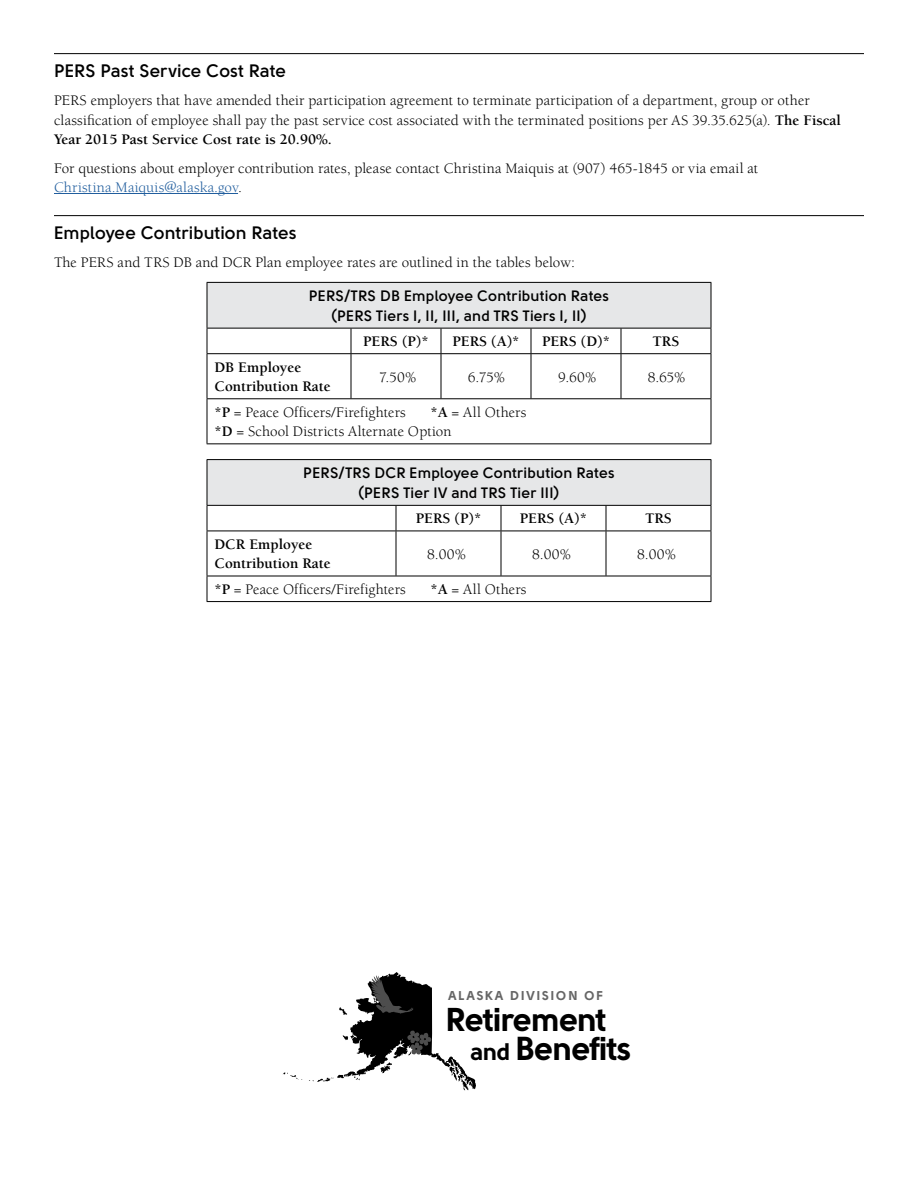
<style>
.page{position:relative;width:918px;height:1188px;background:#fff}
.page>*{position:absolute;margin:0;border:0;box-sizing:border-box;transform-origin:0 0}
.t1{font:33px/29.2px "Solomon Sans Bold";letter-spacing:-.03em;color:#000}
.t2{font:700 18px "Solomon Sans Semi";letter-spacing:-.005em;color:#000}
.t3{font:15px/19.5px "Berkeley Std";letter-spacing:.005em;color:#000}
.t4{font:700 15px/19.5px "Solomon Sans Semi";letter-spacing:.005em;color:#000;text-align:center}
.t5{font:700 15px/19.5px "Berkeley Std";color:#000}
.t6{font:12.75px "Solomon Sans Bold";letter-spacing:.14em;color:#666}
.s1{font-weight:700}
.s2{color:#215e9e}
.s3{font-size:24px}
</style>
<div class="page">
<hr style="left:54px;top:53px;width:810px;height:1px;background:#000">
<hr style="left:54px;top:193px;width:184px;height:1px;background:#215e9e">
<hr style="left:54px;top:215px;width:810px;height:1px;background:#000">
<div style="left:207px;top:282px;width:504px;height:46px;background:#e6e7e8"></div>
<hr style="left:207px;top:282px;width:144px;height:1px;background:#000">
<hr style="left:207px;top:283px;width:1px;height:45px;background:#000">
<hr style="left:351px;top:282px;width:90px;height:1px;background:#000">
<hr style="left:441px;top:282px;width:90px;height:1px;background:#000">
<hr style="left:531px;top:282px;width:90px;height:1px;background:#000">
<hr style="left:621px;top:282px;width:90px;height:1px;background:#000">
<hr style="left:711px;top:283px;width:1px;height:45px;background:#000">
<hr style="left:207px;top:328px;width:144px;height:1px;background:#000">
<svg style="left:207px;top:328px;width:1px;height:25px"></svg>
<hr style="left:351px;top:328px;width:90px;height:1px;background:#000">
<svg style="left:351px;top:328px;width:1px;height:25px"></svg>
<hr style="left:441px;top:328px;width:90px;height:1px;background:#000">
<svg style="left:441px;top:328px;width:1px;height:25px"></svg>
<hr style="left:531px;top:328px;width:90px;height:1px;background:#000">
<svg style="left:531px;top:328px;width:1px;height:25px"></svg>
<hr style="left:621px;top:328px;width:90px;height:1px;background:#000">
<svg style="left:621px;top:328px;width:1px;height:25px"></svg>
<svg style="left:711px;top:328px;width:1px;height:25px"></svg>
<hr style="left:207px;top:353px;width:144px;height:1px;background:#000">
<hr style="left:207px;top:354px;width:1px;height:44px;background:#000">
<hr style="left:351px;top:353px;width:90px;height:1px;background:#000">
<hr style="left:351px;top:354px;width:1px;height:44px;background:#000">
<hr style="left:441px;top:353px;width:90px;height:1px;background:#000">
<hr style="left:441px;top:354px;width:1px;height:44px;background:#000">
<hr style="left:531px;top:353px;width:90px;height:1px;background:#000">
<hr style="left:531px;top:354px;width:1px;height:44px;background:#000">
<hr style="left:621px;top:353px;width:90px;height:1px;background:#000">
<hr style="left:621px;top:354px;width:1px;height:44px;background:#000">
<hr style="left:711px;top:354px;width:1px;height:44px;background:#000">
<hr style="left:207px;top:398px;width:144px;height:1px;background:#000">
<hr style="left:207px;top:399px;width:1px;height:44px;background:#000">
<hr style="left:351px;top:398px;width:90px;height:1px;background:#000">
<hr style="left:441px;top:398px;width:90px;height:1px;background:#000">
<hr style="left:531px;top:398px;width:90px;height:1px;background:#000">
<hr style="left:621px;top:398px;width:90px;height:1px;background:#000">
<hr style="left:711px;top:399px;width:1px;height:44px;background:#000">
<hr style="left:207px;top:443px;width:144px;height:1px;background:#000">
<hr style="left:351px;top:443px;width:90px;height:1px;background:#000">
<hr style="left:441px;top:443px;width:90px;height:1px;background:#000">
<hr style="left:531px;top:443px;width:90px;height:1px;background:#000">
<hr style="left:621px;top:443px;width:90px;height:1px;background:#000">
<div style="left:207px;top:460px;width:504px;height:45px;background:#e6e7e8"></div>
<hr style="left:207px;top:459px;width:189px;height:1px;background:#000">
<hr style="left:207px;top:460px;width:1px;height:45px;background:#000">
<hr style="left:396px;top:459px;width:105px;height:1px;background:#000">
<hr style="left:501px;top:459px;width:105px;height:1px;background:#000">
<hr style="left:606px;top:459px;width:105px;height:1px;background:#000">
<hr style="left:711px;top:460px;width:1px;height:45px;background:#000">
<hr style="left:207px;top:505px;width:189px;height:1px;background:#000">
<svg style="left:207px;top:506px;width:1px;height:25px"></svg>
<hr style="left:396px;top:505px;width:105px;height:1px;background:#000">
<svg style="left:396px;top:506px;width:1px;height:25px"></svg>
<hr style="left:501px;top:505px;width:105px;height:1px;background:#000">
<svg style="left:501px;top:506px;width:1px;height:25px"></svg>
<hr style="left:606px;top:505px;width:105px;height:1px;background:#000">
<svg style="left:606px;top:506px;width:1px;height:25px"></svg>
<svg style="left:711px;top:506px;width:1px;height:25px"></svg>
<hr style="left:207px;top:531px;width:189px;height:1px;background:#000">
<hr style="left:207px;top:531px;width:1px;height:45px;background:#000">
<hr style="left:396px;top:531px;width:105px;height:1px;background:#000">
<hr style="left:396px;top:531px;width:1px;height:45px;background:#000">
<hr style="left:501px;top:531px;width:105px;height:1px;background:#000">
<hr style="left:501px;top:531px;width:1px;height:45px;background:#000">
<hr style="left:606px;top:531px;width:105px;height:1px;background:#000">
<hr style="left:606px;top:531px;width:1px;height:45px;background:#000">
<hr style="left:711px;top:531px;width:1px;height:45px;background:#000">
<hr style="left:207px;top:576px;width:189px;height:1px;background:#000">
<svg style="left:207px;top:576px;width:1px;height:25px"></svg>
<hr style="left:396px;top:576px;width:105px;height:1px;background:#000">
<hr style="left:501px;top:576px;width:105px;height:1px;background:#000">
<hr style="left:606px;top:576px;width:105px;height:1px;background:#000">
<svg style="left:711px;top:576px;width:1px;height:25px"></svg>
<hr style="left:207px;top:601px;width:189px;height:1px;background:#000">
<hr style="left:396px;top:601px;width:105px;height:1px;background:#000">
<hr style="left:501px;top:601px;width:105px;height:1px;background:#000">
<hr style="left:606px;top:601px;width:105px;height:1px;background:#000">
<svg style="left:283px;top:1072px;width:19px;height:8px"></svg>
<svg style="left:309px;top:972px;width:167px;height:119px"></svg>
<p class="t2" style="left:54px;top:60px;width:234px">PERS Past Service Cost Rate</p>
<p class="t3" style="left:54px;top:91px;width:788px">PERS employers that have amended their participation agreement to terminate participation of a department, group or other classification of employee shall pay the past service cost associated with the terminated positions per AS 39.35.625(a). <span class="s1">The Fiscal<br>Year 2015 Past Service Cost rate is 20.90%.</span></p>
<p class="t3" style="left:54px;top:158px;width:706px">For questions about employer contribution rates, please contact Christina Maiquis at (907) 465-1845 or via email at<br><span class="s2">Christina.Maiquis@alaska.gov</span>.</p>
<p class="t2" style="left:54px;top:222px;width:244px">Employee Contribution Rates</p>
<p class="t3" style="left:54px;top:253px;width:522px">The PERS and TRS DB and DCR Plan employee rates are outlined in the tables below:</p>
<p class="t4" style="left:309px;top:286px;width:302px">PERS/TRS DB Employee Contribution Rates (PERS Tiers I, II, III, and TRS Tiers I, II)</p>
<p class="t5" style="left:363px;top:332px;width:67px">PERS (P)*</p>
<p class="t5" style="left:452px;top:332px;width:69px">PERS (A)*</p>
<p class="t5" style="left:542px;top:332px;width:69px">PERS (D)*</p>
<p class="t5" style="left:653px;top:332px;width:28px">TRS</p>
<p class="t5" style="left:214px;top:358px;width:118px">DB Employee<br>Contribution Rate</p>
<p class="t3" style="left:379px;top:367px;width:39px">7.50%</p>
<p class="t3" style="left:468px;top:367px;width:39px">6.75%</p>
<p class="t3" style="left:558px;top:367px;width:40px">9.60%</p>
<p class="t3" style="left:648px;top:367px;width:40px">8.65%</p>
<p class="t3" style="left:214px;top:403px;width:193px"><span class="s1">*P</span> = Peace Officers/Firefighters</p>
<p class="t3" style="left:214px;top:403px;width:313px;text-indent:216px"><span class="s1">*A</span> = All Others <span class="s1">*D</span> = School Districts Alternate Option</p>
<p class="t4" style="left:303px;top:463px;width:313px">PERS/TRS DCR Employee Contribution Rates (PERS Tier IV and TRS Tier III)</p>
<p class="t5" style="left:416px;top:509px;width:67px">PERS (P)*</p>
<p class="t5" style="left:520px;top:509px;width:69px">PERS (A)*</p>
<p class="t5" style="left:645px;top:509px;width:28px">TRS</p>
<p class="t5" style="left:214px;top:535px;width:118px">DCR Employee<br>Contribution Rate</p>
<p class="t3" style="left:427px;top:545px;width:41px">8.00%</p>
<p class="t3" style="left:532px;top:545px;width:41px">8.00%</p>
<p class="t3" style="left:637px;top:545px;width:41px">8.00%</p>
<p class="t3" style="left:214px;top:580px;width:193px"><span class="s1">*P</span> = Peace Officers/Firefighters</p>
<p class="t3" style="left:430px;top:580px;width:97px"><span class="s1">*A</span> = All Others</p>
<p class="t6" style="left:448px;top:988px;width:156px">ALASKA DIVISION OF</p>
<h1 class="t1" style="left:470px;top:1004px;width:163px;text-indent:-25px">Retirement <span class="s3">and</span> Benefits</h1>
</div>
